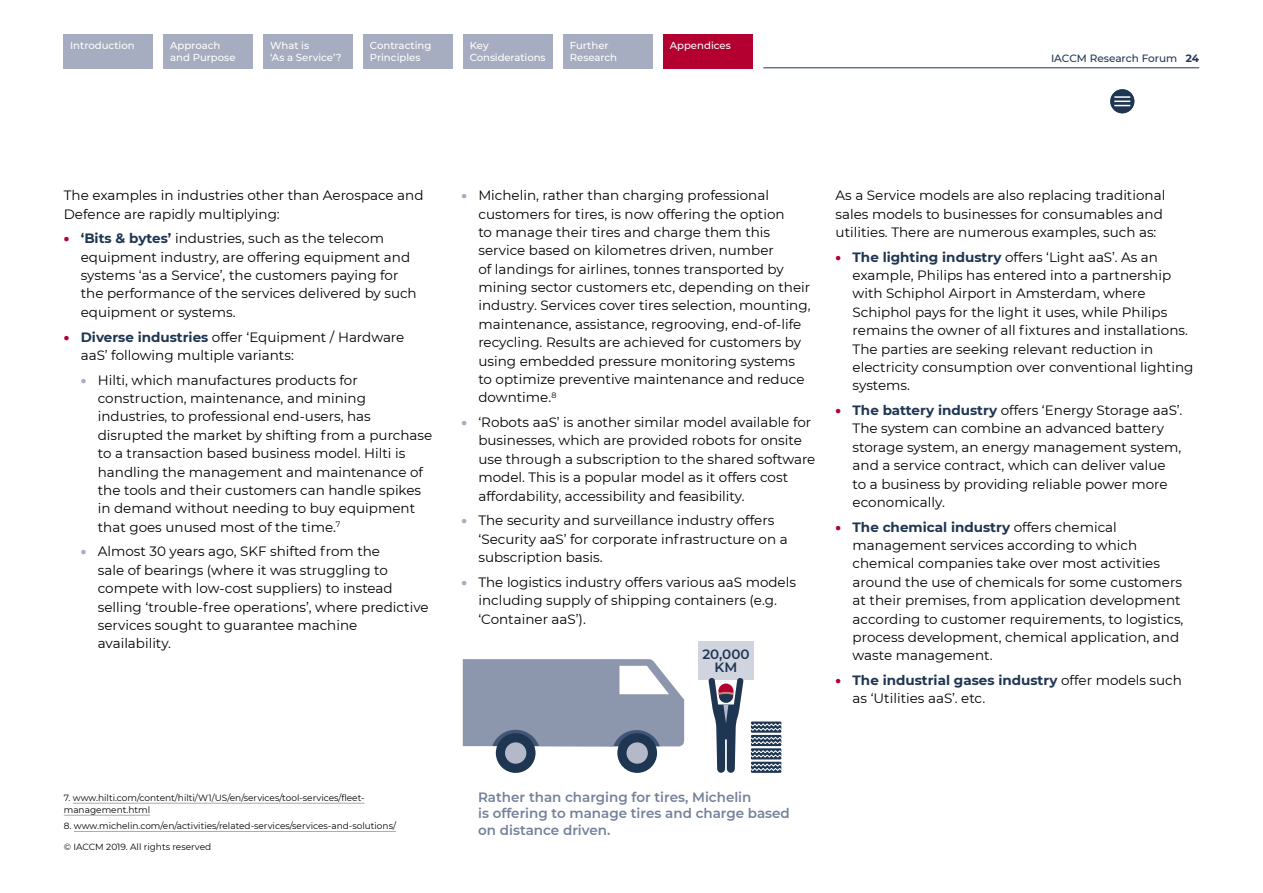
<style>
.page{position:relative;width:1263px;height:893px;background:#fff}
.page>*{position:absolute;margin:0;border:0;box-sizing:border-box;transform-origin:0 0}
.t1{font:13.5px/18.3px "Montserrat";color:#000}
.t2{font:600 13.5px/16.5px "Montserrat";color:#75819b}
.t3{font:600 13.5px/13.5px "Montserrat";color:#1e3652;text-align:center}
.t4{font:500 10.5px "Montserrat";color:#1e3652}
.t5{font:500 10.2px/12px "Montserrat";color:#fff}
.t6{font:9px/12px "Montserrat";color:#000}
.s1{font-weight:700}
.s2{font-weight:900;color:#b30031}
.s3{font-weight:700;color:#1e3652}
.s4{font-weight:900;color:#a6adc0}
</style>
<div class="page">
<hr style="left:763px;top:68px;width:436px;height:1px;background:#1e3652">
<div style="left:64px;top:34px;width:89px;height:34px;background:#a6adc0"></div>
<div style="left:164px;top:34px;width:89px;height:34px;background:#a6adc0"></div>
<div style="left:264px;top:34px;width:89px;height:34px;background:#a6adc0"></div>
<div style="left:364px;top:34px;width:89px;height:34px;background:#a6adc0"></div>
<div style="left:463px;top:34px;width:90px;height:34px;background:#a6adc0"></div>
<div style="left:563px;top:34px;width:90px;height:34px;background:#a6adc0"></div>
<div style="left:663px;top:34px;width:90px;height:34px;background:#b30031"></div>
<div style="left:1110px;top:89px;width:24px;height:24px;background:#1e3652;border-radius:50%"></div>
<svg style="left:1114px;top:96px;width:16px;height:10px"></svg>
<hr style="left:73px;top:803px;width:292px;height:1px;background:#aaa">
<hr style="left:64px;top:815px;width:86px;height:1px;background:#aaa">
<hr style="left:74px;top:831px;width:322px;height:1px;background:#aaa">
<div style="left:698px;top:641px;width:56px;height:39px;background:#d0d4de"></div>
<svg style="left:708px;top:678px;width:36px;height:95px"></svg>
<div style="left:751px;top:762px;width:30px;height:11px;background:#1e3652"></div>
<div style="left:751px;top:748px;width:30px;height:11px;background:#1e3652"></div>
<svg style="left:751px;top:750px;width:31px;height:21px"></svg>
<div style="left:751px;top:735px;width:30px;height:11px;background:#1e3652"></div>
<svg style="left:751px;top:737px;width:31px;height:7px"></svg>
<div style="left:751px;top:721px;width:30px;height:12px;background:#1e3652"></div>
<svg style="left:751px;top:723px;width:31px;height:8px"></svg>
<svg style="left:463px;top:659px;width:221px;height:87px;background:#959eb3"></svg>
<div style="left:496px;top:733px;width:39px;height:40px;background:#1e3652;border-radius:50%"></div>
<div style="left:505px;top:742px;width:21px;height:22px;background:#b4b9c9;border-radius:50%"></div>
<div style="left:617px;top:733px;width:40px;height:40px;background:#1e3652;border-radius:50%"></div>
<div style="left:626px;top:742px;width:22px;height:22px;background:#b4b9c9;border-radius:50%"></div>
<p class="t5" style="left:70px;top:39px;width:66px">Introduction</p>
<p class="t5" style="left:170px;top:39px;width:67px">Approach and Purpose</p>
<p class="t5" style="left:270px;top:39px;width:73px">What is<br>‘As a Service’?</p>
<p class="t5" style="left:370px;top:39px;width:63px">Contracting<br>Principles</p>
<p class="t5" style="left:470px;top:39px;width:77px">Key<br>Considerations</p>
<p class="t5" style="left:570px;top:39px;width:49px">Further<br>Research</p>
<p class="t5" style="left:670px;top:39px;width:63px">Appendices</p>
<p class="t4" style="left:1051px;top:51px;width:150px">IACCM Research Forum <span class="s1">24</span></p>
<p class="t1" style="left:64px;top:186px;width:361px">The examples in industries other than Aerospace and<br>Defence are rapidly multiplying:</p>
<p class="t1" style="left:81px;top:229px;width:337px;text-indent:-17px"><span class="s2">•</span> <span class="s3">‘Bits &amp; bytes’</span> industries, such as the telecom equipment industry, are offering equipment and systems ‘as a Service’, the customers paying for the performance of the services delivered by such equipment or systems.</p>
<p class="t1" style="left:81px;top:327px;width:325px;text-indent:-17px"><span class="s2">•</span> <span class="s3">Diverse industries</span> offer ‘Equipment / Hardware aaS’ following multiple variants:</p>
<p class="t1" style="left:98px;top:370px;width:336px;text-indent:-17px"><span class="s4">•</span> Hilti, which manufactures products for construction, maintenance, and mining industries, to professional end-users, has disrupted the market by shifting from a purchase to a transaction based business model. Hilti is handling the management and maintenance of the tools and their customers can handle spikes in demand without needing to buy equipment that goes unused most of the time.<sup>7</sup></p>
<p class="t1" style="left:98px;top:542px;width:332px;text-indent:-17px"><span class="s4">•</span> Almost 30 years ago, SKF shifted from the<br>sale of bearings (where it was struggling to compete with low-cost suppliers) to instead selling ‘trouble-free operations’, where predictive services sought to guarantee machine availability.</p>
<p class="t1" style="left:478px;top:186px;width:334px;text-indent:-17px"><span class="s4">•</span> Michelin, rather than charging professional customers for tires, is now offering the option<br>to manage their tires and charge them this service based on kilometres driven, number<br>of landings for airlines, tonnes transported by mining sector customers etc, depending on their industry. Services cover tires selection, mounting, maintenance, assistance, regrooving, end-of-life recycling. Results are achieved for customers by using embedded pressure monitoring systems to optimize preventive maintenance and reduce downtime.<sup>8</sup></p>
<p class="t1" style="left:478px;top:413px;width:338px;text-indent:-17px"><span class="s4">•</span> ‘Robots aaS’ is another similar model available for businesses, which are provided robots for onsite use through a subscription to the shared software model. This is a popular model as it offers cost affordability, accessibility and feasibility.</p>
<p class="t1" style="left:478px;top:511px;width:311px;text-indent:-17px"><span class="s4">•</span> The security and surveillance industry offers ‘Security aaS’ for corporate infrastructure on a subscription basis.</p>
<p class="t1" style="left:478px;top:572px;width:319px;text-indent:-17px"><span class="s4">•</span> The logistics industry offers various aaS models including supply of shipping containers (e.g. ‘Container aaS’).</p>
<p class="t3" style="left:702px;top:647px;width:49px">20,000<br>KM</p>
<p class="t1" style="left:836px;top:186px;width:331px">As a Service models are also replacing traditional sales models to businesses for consumables and utilities. There are numerous examples, such as:</p>
<p class="t1" style="left:853px;top:247px;width:342px;text-indent:-17px"><span class="s2">•</span> <span class="s3">The lighting industry</span> offers ‘Light aaS’. As an example, Philips has entered into a partnership with Schiphol Airport in Amsterdam, where Schiphol pays for the light it uses, while Philips remains the owner of all fixtures and installations.<br>The parties are seeking relevant reduction in electricity consumption over conventional lighting systems.</p>
<p class="t1" style="left:853px;top:401px;width:331px;text-indent:-17px"><span class="s2">•</span> <span class="s3">The battery industry</span> offers ‘Energy Storage aaS’.<br>The system can combine an advanced battery storage system, an energy management system, and a service contract, which can deliver value to a business by providing reliable power more economically.</p>
<p class="t1" style="left:853px;top:517px;width:332px;text-indent:-17px"><span class="s2">•</span> <span class="s3">The chemical industry</span> offers chemical management services according to which chemical companies take over most activities around the use of chemicals for some customers at their premises, from application development according to customer requirements, to logistics, process development, chemical application, and waste management.</p>
<p class="t1" style="left:853px;top:671px;width:331px;text-indent:-17px"><span class="s2">•</span> <span class="s3">The industrial gases industry</span> offer models such as ‘Utilities aaS’. etc.</p>
<p class="t6" style="left:64px;top:791px;width:302px">7. www.hilti.com/content/hilti/W1/US/en/services/tool-services/fleet&shy;management.html</p>
<p class="t6" style="left:64px;top:820px;width:334px">8. www.michelin.com/en/activities/related-services/services-and-solutions/</p>
<p class="t6" style="left:64px;top:841px;width:149px">© IACCM 2019. All rights reserved</p>
<p class="t2" style="left:478px;top:788px;width:313px">Rather than charging for tires, Michelin<br>is offering to manage tires and charge based on distance driven.</p>
</div>
